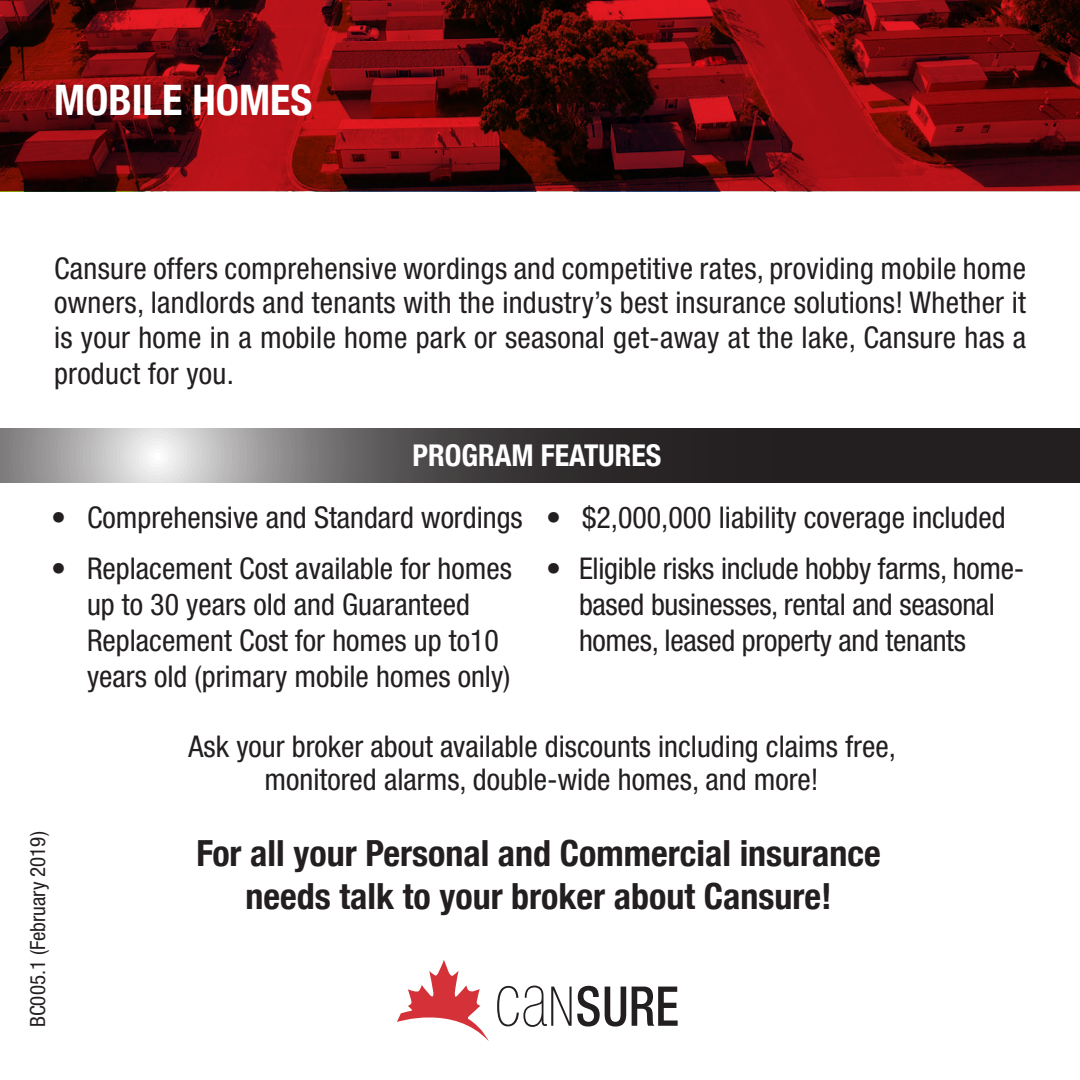
<style>
.page{position:relative;width:1080px;height:1080px;background:#fff}
.page>*{position:absolute;margin:0;border:0;box-sizing:border-box;transform-origin:0 0}
.t1{font:700 condensed 42px "Helvetica Neue";color:#fff}
.t2{font:700 condensed 36px/43.2px "Helvetica Neue";color:#231f20;text-align:center}
.t3{font:condensed 30px/36px "Helvetica Neue LT Std";color:#231f20}
.t4{font:700 condensed 30px "Helvetica Neue";color:#fff}
.t5{font:condensed 21px "Helvetica Neue LT Std";color:#231f20}
</style>
<div class="page">
<svg style="left:0;top:429px;width:1080px;height:54px;background:#585556"></svg>
<svg style="left:0;top:0;width:1080px;height:191px;background:#6b0b0d"></svg>
<svg style="left:397px;top:960px;width:92px;height:81px"></svg>
<svg style="left:497px;top:986px;width:129px;height:41px"></svg>
<svg style="left:632px;top:987px;width:46px;height:39px"></svg>
<p class="t1" style="left:54px;top:74px;width:260px">MOBILE HOMES</p>
<p class="t3" style="left:54px;top:251px;width:974px;line-height:35.1px;text-align:justify">Cansure offers comprehensive wordings and competitive rates, providing mobile home owners, landlords and tenants with the industry’s best insurance solutions! Whether it is your home in a mobile home park or seasonal get-away at the lake, Cansure has a product for you.</p>
<p class="t4" style="left:413px;top:438px;width:250px">PROGRAM FEATURES</p>
<p class="t3" style="left:51px;top:500px;width:473px">• Comprehensive and Standard wordings</p>
<p class="t3" style="left:87px;top:551px;width:427px;text-indent:-36px">• Replacement Cost available for homes up to 30 years old and Guaranteed Replacement Cost for homes up to10 years old (primary mobile homes only)</p>
<p class="t3" style="left:546px;top:500px;width:461px">• $2,000,000 liability coverage included</p>
<p class="t3" style="left:579px;top:551px;width:447px;text-indent:-33px">• Eligible risks include hobby farms, home&shy;based businesses, rental and seasonal homes, leased property and tenants</p>
<p class="t5" style="left:26px;top:1027px;width:197px;rotate:-90deg">BC005.1 (February 2019)</p>
<p class="t3" style="left:189px;top:729px;width:709px;line-height:33px;text-align:center">Ask your broker about available discounts including claims free, monitored alarms, double-wide homes, and more!</p>
<p class="t2" style="left:196px;top:831px;width:686px">For all your Personal and Commercial insurance needs talk to your broker about Cansure!</p>
</div>
